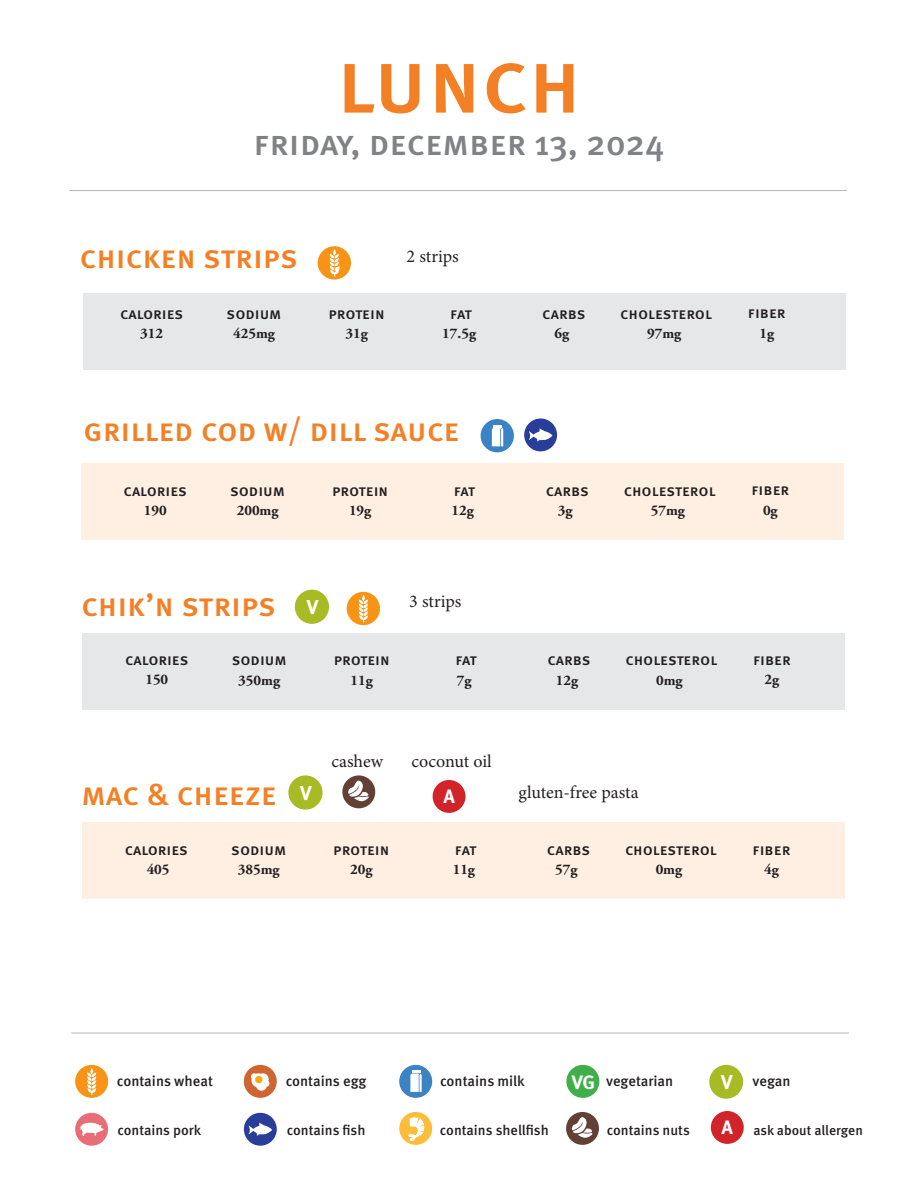
<style>
.page{position:relative;width:918px;height:1188px;background:#fff}
.page>*{position:absolute;margin:0;border:0;box-sizing:border-box;transform-origin:0 0}
.t1{font:500 89.7px "Meta OT";letter-spacing:-.01em;color:#f48026}
.t2{font:500 35.25px "Meta OT";letter-spacing:-.005em;color:#808285}
.t3{font:500 32.4px "Meta OT";letter-spacing:-.005em;color:#f48026}
.t4{font:700 20.1px "Meta OT";color:#fff}
.t5{font:700 19.35px "Meta OT";color:#fff}
.t6{font:18px "Minion Pro";color:#231f20}
.t7{font:500 15.9px "Meta OT";color:#231f20}
.t8{font:700 14.7px "Adobe Garamond Pro";color:#231f20}
.t9{font:500 14.55px "Meta OT";color:#231f20}
.t10{font:500 14.1px "Meta OT";color:#231f20}
.t11{font:500 13.65px "Meta OT";color:#231f20}
.s1{font-weight:700;font-size:19.35px;color:#fff}
.s2{font-weight:700;font-size:19.95px;color:#fff}
</style>
<div class="page">
<div style="left:75px;top:1065px;width:33px;height:33px;background:#f79415;border-radius:50%"></div>
<svg style="left:87px;top:1068px;width:9px;height:27px"></svg>
<div style="left:244px;top:1065px;width:33px;height:33px;background:#cf6631;border-radius:50%"></div>
<svg style="left:251px;top:1073px;width:19px;height:18px"></svg>
<div style="left:255px;top:1076px;width:8px;height:7px;background:#f7ae0a;border-radius:50%"></div>
<div style="left:399px;top:1065px;width:33px;height:33px;background:#3b83c5;border-radius:50%"></div>
<svg style="left:410px;top:1071px;width:12px;height:21px"></svg>
<div style="left:566px;top:1065px;width:33px;height:33px;background:#40ae49;border-radius:50%"></div>
<div style="left:709px;top:1065px;width:34px;height:34px;background:#a7bb25;border-radius:50%"></div>
<div style="left:399px;top:1112px;width:33px;height:33px;background:#febd39;border-radius:50%"></div>
<div style="left:566px;top:1112px;width:33px;height:33px;background:#634035;border-radius:50%"></div>
<div style="left:711px;top:1111px;width:33px;height:33px;background:#d1232a;border-radius:50%"></div>
<div style="left:75px;top:1113px;width:33px;height:33px;background:#e96d77;border-radius:50%"></div>
<svg style="left:80px;top:1122px;width:24px;height:14px"></svg>
<div style="left:244px;top:1113px;width:33px;height:33px;background:#293e98;border-radius:50%"></div>
<svg style="left:248px;top:1123px;width:24px;height:13px"></svg>
<svg style="left:408px;top:1117px;width:17px;height:24px"></svg>
<svg style="left:572px;top:1117px;width:21px;height:21px"></svg>
<div style="left:83px;top:294px;width:763px;height:76px;background:#e6e7e9"></div>
<div style="left:82px;top:633px;width:762px;height:76px;background:#e6e7e9"></div>
<div style="left:347px;top:592px;width:33px;height:33px;background:#f79415;border-radius:50%"></div>
<svg style="left:359px;top:595px;width:9px;height:27px"></svg>
<hr style="left:69px;top:190px;width:778px;height:1px;background:#bcbdc0">
<hr style="left:71px;top:1032px;width:778px;height:2px;background:#bcbdc0">
<div style="left:81px;top:464px;width:762px;height:76px;background:#feefe2"></div>
<div style="left:318px;top:246px;width:33px;height:34px;background:#f79415;border-radius:50%"></div>
<svg style="left:330px;top:249px;width:10px;height:28px"></svg>
<div style="left:295px;top:590px;width:34px;height:34px;background:#a7bb25;border-radius:50%"></div>
<div style="left:342px;top:775px;width:33px;height:33px;background:#634035;border-radius:50%"></div>
<svg style="left:348px;top:779px;width:21px;height:23px"></svg>
<div style="left:481px;top:419px;width:33px;height:33px;background:#3b83c5;border-radius:50%"></div>
<svg style="left:492px;top:425px;width:11px;height:21px"></svg>
<div style="left:524px;top:418px;width:33px;height:33px;background:#293e98;border-radius:50%"></div>
<svg style="left:529px;top:428px;width:23px;height:14px"></svg>
<div style="left:82px;top:823px;width:762px;height:76px;background:#feefe2"></div>
<div style="left:288px;top:775px;width:35px;height:35px;background:#a7bb25;border-radius:50%"></div>
<div style="left:433px;top:780px;width:33px;height:33px;background:#d1232a;border-radius:50%"></div>
<p class="t1" style="left:336px;top:30px;width:247px">lunch</p>
<p class="t2" style="left:254px;top:122px;width:412px">friday, december 13, 2024</p>
<p class="t3" style="left:79px;top:238px;width:220px">chicken strips</p>
<p class="t6" style="left:407px;top:245px;width:54px">2 strips</p>
<p class="t7" style="left:120px;top:304px;width:65px">calories</p>
<p class="t7" style="left:227px;top:304px;width:56px">sodium</p>
<p class="t7" style="left:329px;top:304px;width:58px">protein</p>
<p class="t7" style="left:450px;top:304px;width:23px">fat</p>
<p class="t7" style="left:542px;top:304px;width:45px">carbs</p>
<p class="t7" style="left:620px;top:304px;width:93px">cholesterol</p>
<p class="t7" style="left:748px;top:304px;width:39px">fiber</p>
<p class="t8" style="left:140px;top:325px;width:24px">312</p>
<p class="t8" style="left:233px;top:325px;width:43px">425mg</p>
<p class="t8" style="left:345px;top:325px;width:24px">31g</p>
<p class="t8" style="left:442px;top:325px;width:35px">17.5g</p>
<p class="t8" style="left:554px;top:325px;width:16px">6g</p>
<p class="t8" style="left:647px;top:325px;width:36px">97mg</p>
<p class="t8" style="left:759px;top:324px;width:16px">1g</p>
<p class="t3" style="left:83px;top:411px;width:378px">grilled cod w/ dill sauce</p>
<p class="t7" style="left:124px;top:481px;width:65px">calories</p>
<p class="t7" style="left:230px;top:481px;width:56px">sodium</p>
<p class="t7" style="left:332px;top:481px;width:58px">protein</p>
<p class="t7" style="left:454px;top:481px;width:23px">fat</p>
<p class="t7" style="left:546px;top:481px;width:45px">carbs</p>
<p class="t7" style="left:624px;top:481px;width:93px">cholesterol</p>
<p class="t7" style="left:751px;top:481px;width:39px">fiber</p>
<p class="t8" style="left:144px;top:502px;width:24px">190</p>
<p class="t8" style="left:237px;top:502px;width:43px">200mg</p>
<p class="t8" style="left:349px;top:502px;width:24px">19g</p>
<p class="t8" style="left:452px;top:502px;width:24px">12g</p>
<p class="t8" style="left:558px;top:502px;width:16px">3g</p>
<p class="t8" style="left:651px;top:502px;width:36px">57mg</p>
<p class="t8" style="left:763px;top:501px;width:16px">0g</p>
<p class="t3" style="left:81px;top:586px;width:197px">chik’n strips</p>
<p class="t4" style="left:307px;top:596px;width:13px">V</p>
<p class="t6" style="left:409px;top:589px;width:54px">3 strips</p>
<p class="t7" style="left:125px;top:650px;width:65px">calories</p>
<p class="t7" style="left:232px;top:651px;width:56px">sodium</p>
<p class="t7" style="left:334px;top:651px;width:58px">protein</p>
<p class="t7" style="left:455px;top:651px;width:23px">fat</p>
<p class="t7" style="left:547px;top:650px;width:45px">carbs</p>
<p class="t7" style="left:625px;top:650px;width:93px">cholesterol</p>
<p class="t7" style="left:753px;top:650px;width:39px">fiber</p>
<p class="t8" style="left:145px;top:671px;width:24px">150</p>
<p class="t8" style="left:238px;top:671px;width:43px">350mg</p>
<p class="t8" style="left:351px;top:671px;width:24px">11g</p>
<p class="t8" style="left:457px;top:671px;width:16px">7g</p>
<p class="t8" style="left:556px;top:671px;width:24px">12g</p>
<p class="t8" style="left:656px;top:671px;width:28px">0mg</p>
<p class="t8" style="left:765px;top:671px;width:16px">2g</p>
<p class="t6" style="left:332px;top:749px;width:53px">cashew</p>
<p class="t6" style="left:411px;top:749px;width:82px">coconut oil</p>
<p class="t3" style="left:81px;top:775px;width:197px">mac &amp; cheeze</p>
<p class="t4" style="left:300px;top:781px;width:13px">V</p>
<p class="t5" style="left:443px;top:785px;width:13px">A</p>
<p class="t6" style="left:518px;top:780px;width:122px">gluten-free pasta</p>
<p class="t7" style="left:125px;top:840px;width:65px">calories</p>
<p class="t7" style="left:231px;top:840px;width:56px">sodium</p>
<p class="t7" style="left:333px;top:840px;width:58px">protein</p>
<p class="t7" style="left:455px;top:840px;width:23px">fat</p>
<p class="t7" style="left:547px;top:840px;width:45px">carbs</p>
<p class="t7" style="left:625px;top:840px;width:93px">cholesterol</p>
<p class="t7" style="left:753px;top:840px;width:39px">fiber</p>
<p class="t8" style="left:147px;top:861px;width:24px">405</p>
<p class="t8" style="left:238px;top:861px;width:43px">385mg</p>
<p class="t8" style="left:350px;top:861px;width:24px">20g</p>
<p class="t8" style="left:453px;top:861px;width:24px">11g</p>
<p class="t8" style="left:555px;top:861px;width:24px">57g</p>
<p class="t8" style="left:656px;top:861px;width:28px">0mg</p>
<p class="t8" style="left:764px;top:861px;width:16px">4g</p>
<p class="t9" style="left:117px;top:1073px;width:98px">contains wheat</p>
<p class="t9" style="left:286px;top:1073px;width:82px">contains egg</p>
<p class="t9" style="left:440px;top:1073px;width:86px">contains milk</p>
<p class="t9" style="left:572px;top:1073px;width:103px"><span class="s1">VG</span> vegetarian</p>
<p class="t9" style="left:721px;top:1073px;width:71px"><span class="s2">V</span> vegan</p>
<p class="t10" style="left:117px;top:1122px;width:85px">contains pork</p>
<p class="t10" style="left:287px;top:1122px;width:80px">contains fish</p>
<p class="t10" style="left:440px;top:1122px;width:110px">contains shellfish</p>
<p class="t10" style="left:607px;top:1122px;width:85px">contains nuts</p>
<p class="t11" style="left:722px;top:1122px;width:143px"><span class="s1">A</span> ask about allergen</p>
</div>
